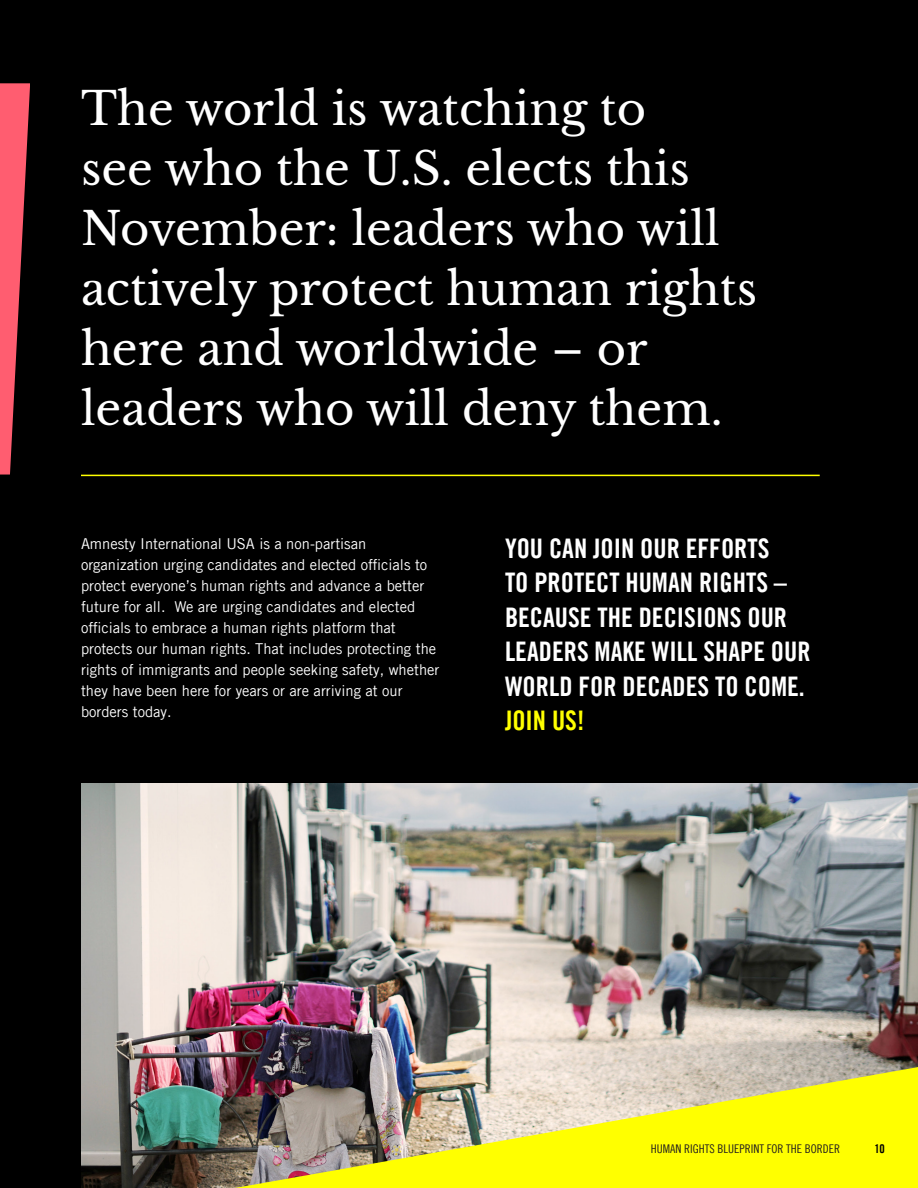
<style>
.page{position:relative;width:918px;height:1188px;background:#000}
.page>*{position:absolute;margin:0;border:0;box-sizing:border-box;transform-origin:0 0}
.Graphic_Text{font:45px/60px "Libre Baskerville";color:#fff}
.TOC___Level_1{font:27px/34.5px "Amnesty Trade Gothic Bd Cn 20";color:#fff}
.Body_Text{font:15px/21px "Amnesty Trade Gothic";color:#fff}
.t1{font:12px "Amnesty Trade Gothic Cn 18";color:#231f20}
.t2{font:12px "Amnesty Trade Gothic Bd Cn 20";color:#000}
.s1{color:#ff0}
</style>
<div class="page">
<img style="left:81px;top:783px;width:837px;height:405px">
<img style="left:235px;top:1067px;width:683px;height:121px">
<hr style="left:81px;top:475px;width:739px;height:1px;background:#ff0">
<svg style="left:0;top:83px;width:30px;height:392px"></svg>
<p class="Graphic_Text" style="left:81px;top:79px;width:678px">The world is watching to<br>see who the U.S. elects this<br>November: leaders who will actively protect human rights here and worldwide – or leaders who will deny them.</p>
<p class="Body_Text" style="left:81px;top:533px;width:360px">Amnesty International USA is a non-partisan organization urging candidates and elected officials to protect everyone’s human rights and advance a better future for all. We are urging candidates and elected officials to embrace a human rights platform that protects our human rights. That includes protecting the rights of immigrants and people seeking safety, whether they have been here for years or are arriving at our borders today.</p>
<p class="TOC___Level_1" style="left:505px;top:531px;width:307px">YOU CAN JOIN OUR EFFORTS<br>TO PROTECT HUMAN RIGHTS –<br>BECAUSE THE DECISIONS OUR<br>LEADERS MAKE WILL SHAPE OUR<br>WORLD FOR DECADES TO COME.<br><span class="s1">JOIN US!</span></p>
<p class="t1" style="left:651px;top:1142px;width:191px">HUMAN RIGHTS BLUEPRINT FOR THE BORDER</p>
<p class="t2" style="left:874px;top:1141px;width:12px">10</p>
</div>
